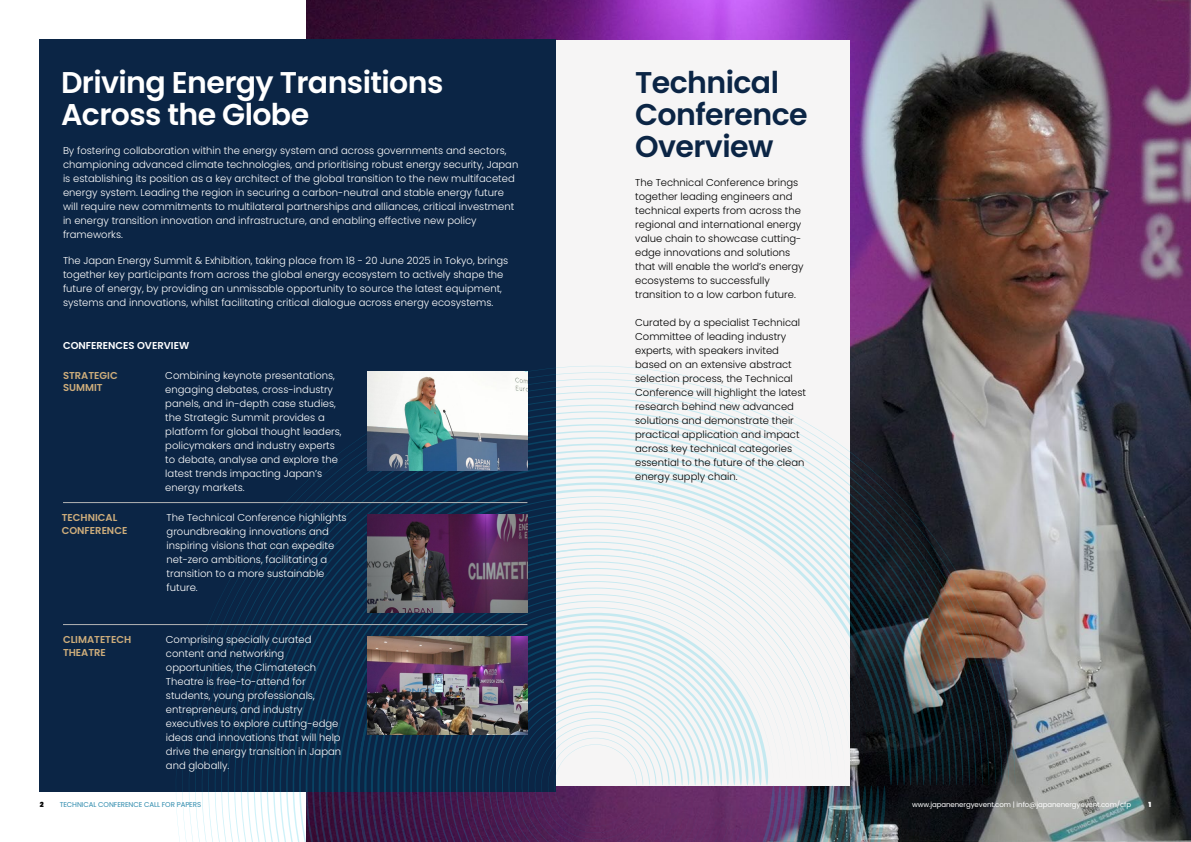
<style>
.page{position:relative;width:1191px;height:842px;background:#fff}
.page>*{position:absolute;margin:0;border:0;box-sizing:border-box;transform-origin:0 0}
.t1{font:600 30px/32px "Poppins";letter-spacing:-.02em;color:#fff}
.t2{font:600 30px/32px "Poppins";letter-spacing:-.02em;color:#0b2545}
.t3{font:300 10px/14px "Poppins";color:#fff}
.t4{font:300 10px/14px "Poppins";color:#000}
.t5{font:600 10px/12.5px "Poppins";color:#cead7b}
.t6{font:600 10px "Poppins";color:#fff}
.t7{font:7px "Poppins";letter-spacing:-.01em;color:#fff}
.t8{font:7px "Poppins";letter-spacing:-.01em;color:#2f8bad}
.t9{font:900 7px "Poppins";color:#000}
.t10{font:900 7px "Poppins";color:#fff}
</style>
<div class="page">
<img style="left:306px;top:0;width:885px;height:842px">
<div style="left:556px;top:40px;width:293px;height:746px;background:#f6f5f5"></div>
<div style="left:40px;top:40px;width:516px;height:752px;background:#0b2545"></div>
<svg style="left:176px;top:366px;width:839px;height:476px"></svg>
<hr style="left:63px;top:502px;width:464px;height:1px;background:#b4b5b4">
<hr style="left:63px;top:624px;width:464px;height:1px;background:#b4b5b4">
<img style="left:367px;top:372px;width:160px;height:98px">
<img style="left:367px;top:514px;width:160px;height:99px">
<img style="left:367px;top:636px;width:160px;height:99px">
<h1 class="t1" style="left:61px;top:67px;width:384px">Driving Energy Transitions<br>Across the Globe</h1>
<p class="t3" style="left:63px;top:144px;width:457px">By fostering collaboration within the energy system and across governments and sectors, championing advanced climate technologies, and prioritising robust energy security, Japan is establishing its position as a key architect of the global transition to the new multifaceted energy system. Leading the region in securing a carbon-neutral and stable energy future will require new commitments to multilateral partnerships and alliances, critical investment in energy transition innovation and infrastructure, and enabling effective new policy frameworks.</p>
<p class="t3" style="left:63px;top:253px;width:447px">The Japan Energy Summit &amp; Exhibition, taking place from 18 - 20 June 2025 in Tokyo, brings together key participants from across the global energy ecosystem to actively shape the future of energy, by providing an unmissable opportunity to source the latest equipment, systems and innovations, whilst facilitating critical dialogue across energy ecosystems.</p>
<p class="t6" style="left:63px;top:340px;width:128px">CONFERENCES OVERVIEW</p>
<p class="t5" style="left:63px;top:369px;width:56px">STRATEGIC<br>SUMMIT</p>
<p class="t3" style="left:165px;top:368px;width:178px">Combining keynote presentations, engaging debates, cross-industry panels, and in-depth case studies, the Strategic Summit provides a platform for global thought leaders, policymakers and industry experts to debate, analyse and explore the latest trends impacting Japan’s energy markets.</p>
<p class="t5" style="left:62px;top:512px;width:67px">TECHNICAL<br>CONFERENCE</p>
<p class="t3" style="left:167px;top:511px;width:182px">The Technical Conference highlights groundbreaking innovations and inspiring visions that can expedite net-zero ambitions, facilitating a transition to a more sustainable future.</p>
<p class="t5" style="left:63px;top:634px;width:70px">CLIMATETECH<br>THEATRE</p>
<p class="t3" style="left:166px;top:633px;width:177px">Comprising specially curated content and networking opportunities, the Climatetech<br>Theatre is free-to-attend for students, young professionals, entrepreneurs, and industry executives to explore cutting-edge ideas and innovations that will help drive the energy transition in Japan and globally.</p>
<h1 class="t2" style="left:635px;top:67px;width:174px">Technical<br>Conference<br>Overview</h1>
<p class="t4" style="left:635px;top:175px;width:170px">The Technical Conference brings together leading engineers and technical experts from across the regional and international energy value chain to showcase cutting&shy;edge innovations and solutions that will enable the world’s energy ecosystems to successfully transition to a low carbon future.</p>
<p class="t4" style="left:635px;top:315px;width:172px">Curated by a specialist Technical<br>Committee of leading industry experts, with speakers invited based on an extensive abstract selection process, the Technical<br>Conference will highlight the latest research behind new advanced solutions and demonstrate their practical application and impact across key technical categories essential to the future of the clean energy supply chain.</p>
<p class="t9" style="left:40px;top:801px;width:5px">2</p>
<p class="t8" style="left:60px;top:801px;width:143px">TECHNICAL CONFERENCE CALL FOR PAPERS</p>
<p class="t7" style="left:912px;top:801px;width:221px">www.japanenergyevent.com | info@japanenergyevent.com/cfp</p>
<p class="t10" style="left:1148px;top:801px;width:4px">1</p>
</div>
